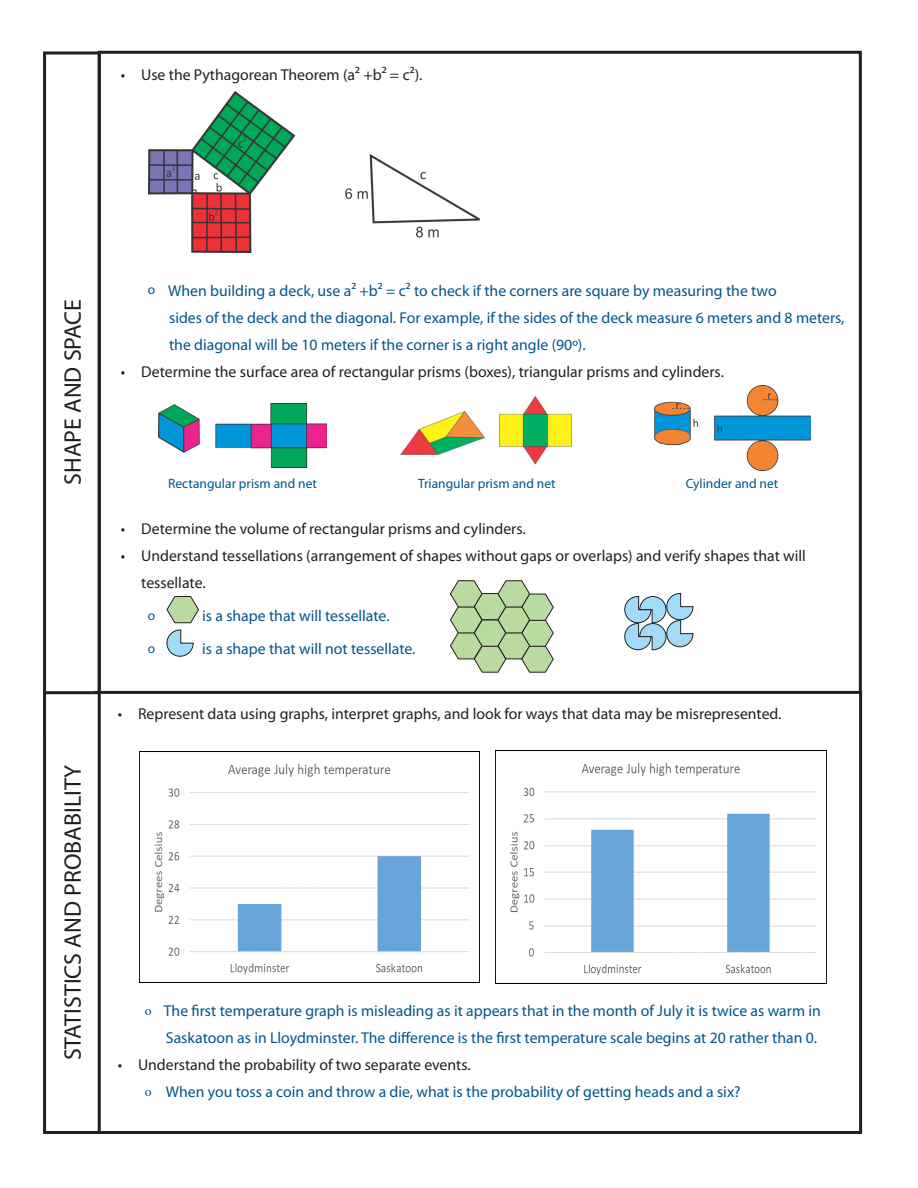
<style>
.page{position:relative;width:918px;height:1188px;background:#fff}
.page>*{position:absolute;margin:0;border:0;box-sizing:border-box;transform-origin:0 0}
.t1{font:24px "Myriad Pro";color:#231f20}
.t2{font:15.75px "Myriad Pro";color:#00568a}
.t3{font:15.75px/27px "Myriad Pro";color:#231f20}
.t4{font:13.5px "Myriad Pro";color:#00568a}
.s1{font-size:13.5px}
.s2{font-family:"Minion Pro";font-size:13.5px}
</style>
<div class="page">
<div style="left:43px;top:51px;width:58px;height:681px;border:3px solid #231f20"></div>
<div style="left:94px;top:691px;width:768px;height:443px;border:3px solid #231f20"></div>
<div style="left:45px;top:693px;width:54px;height:439px;background:#fff"></div>
<div style="left:43px;top:691px;width:58px;height:443px;border:3px solid #231f20"></div>
<img style="left:149px;top:92px;width:331px;height:161px">
<img style="left:159px;top:403px;width:167px;height:64px">
<img style="left:654px;top:386px;width:156px;height:84px">
<img style="left:400px;top:396px;width:172px;height:69px">
<svg style="left:166px;top:596px;width:33px;height:28px"></svg>
<svg style="left:450px;top:580px;width:104px;height:93px"></svg>
<svg style="left:167px;top:630px;width:26px;height:26px"></svg>
<div style="left:167px;top:630px;width:27px;height:27px;border:1px solid #231f20;border-radius:13px"></div>
<svg style="left:625px;top:597px;width:26px;height:26px"></svg>
<div style="left:624px;top:596px;width:27px;height:27px;border:1px solid #231f20;border-radius:13px"></div>
<svg style="left:667px;top:621px;width:26px;height:26px"></svg>
<div style="left:666px;top:620px;width:27px;height:27px;border:1px solid #231f20;border-radius:13px"></div>
<svg style="left:667px;top:594px;width:26px;height:26px"></svg>
<div style="left:666px;top:593px;width:27px;height:27px;border:1px solid #231f20;border-radius:13px"></div>
<svg style="left:640px;top:597px;width:26px;height:26px"></svg>
<div style="left:639px;top:596px;width:27px;height:27px;border:1px solid #231f20;border-radius:13px"></div>
<svg style="left:640px;top:624px;width:26px;height:26px"></svg>
<div style="left:639px;top:623px;width:27px;height:27px;border:1px solid #231f20;border-radius:13px"></div>
<svg style="left:625px;top:624px;width:26px;height:26px"></svg>
<div style="left:624px;top:623px;width:27px;height:27px;border:1px solid #231f20;border-radius:13px"></div>
<img style="left:139px;top:752px;width:340px;height:231px">
<img style="left:510px;top:751px;width:317px;height:232px">
<p class="t3" style="left:121px;top:61px;width:303px">• Use the Pythagorean Theorem (a2 +b2 = c2).</p>
<p class="t1" style="left:58px;top:485px;width:188px;rotate:-90deg">SHAPE AND SPACE</p>
<p class="t1" style="left:58px;top:1060px;width:297px;rotate:-90deg">STATISTICS AND PROBABILITY</p>
<p class="t2" style="left:148px;top:281px;width:630px"><span class="s1">o</span> When building a deck, use a2 +b2 = c2 to check if the corners are square by measuring the two</p>
<p class="t2" style="left:169px;top:308px;width:677px">sides of the deck and the diagonal. For example, if the sides of the deck measure 6 meters and 8 meters,</p>
<p class="t2" style="left:169px;top:335px;width:418px">the diagonal will be 10 meters if the corner is a right angle (90o).</p>
<p class="t3" style="left:121px;top:358px;width:604px">• Determine the surface area of rectangular prisms (boxes), triangular prisms and cylinders.</p>
<p class="t4" style="left:168px;top:475px;width:150px">Rectangular prism and net</p>
<p class="t4" style="left:418px;top:475px;width:139px">Triangular prism and net</p>
<p class="t4" style="left:686px;top:475px;width:94px">Cylinder and net</p>
<p class="t3" style="left:121px;top:515px;width:406px">• Determine the volume of rectangular prisms and cylinders.</p>
<p class="t3" style="left:141px;top:542px;width:666px;text-indent:-20px">• Understand tessellations (arrangement of shapes without gaps or overlaps) and verify shapes that will tessellate.</p>
<p class="t4" style="left:148px;top:607px;width:9px">o</p>
<p class="t2" style="left:202px;top:606px;width:189px">is a shape that will tessellate.</p>
<p class="t4" style="left:148px;top:640px;width:9px">o</p>
<p class="t2" style="left:202px;top:639px;width:215px">is a shape that will not tessellate.</p>
<p class="t3" style="left:118px;top:700px;width:665px">• Represent data using graphs, interpret graphs, and look for ways that data may be misrepresented.</p>
<p class="t2" style="left:145px;top:1001px;width:678px"><span class="s2">o</span> The first temperature graph is misleading as it appears that in the month of July it is twice as warm in</p>
<p class="t2" style="left:166px;top:1028px;width:653px">Saskatoon as in Lloydminster. The difference is the first temperature scale begins at 20 rather than 0.</p>
<p class="t3" style="left:118px;top:1051px;width:355px">• Understand the probability of two separate events.</p>
<p class="t2" style="left:145px;top:1082px;width:597px"><span class="s2">o</span> When you toss a coin and throw a die, what is the probability of getting heads and a six?</p>
</div>
